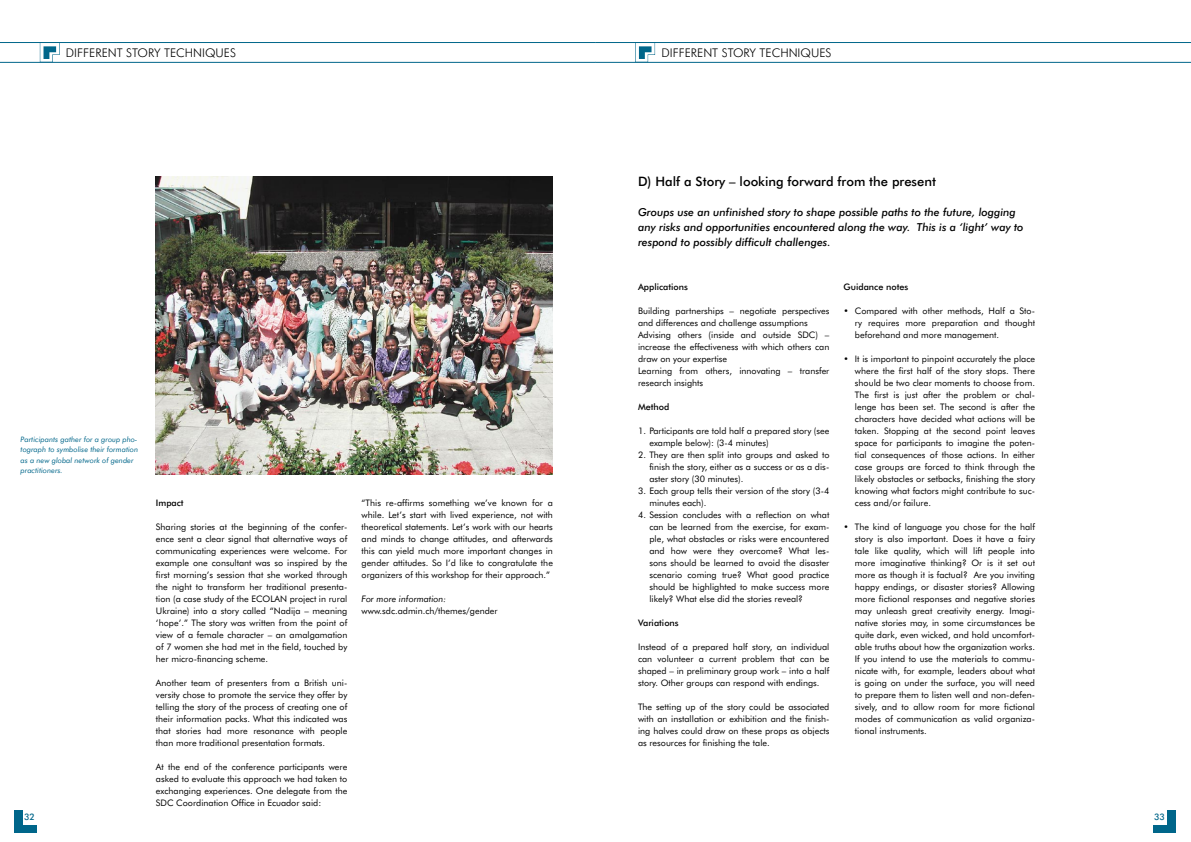
<style>
.page{position:relative;width:1191px;height:842px;background:#fff}
.page>*{position:absolute;margin:0;border:0;box-sizing:border-box;transform-origin:0 0}
.t1{font:500 13px "Futura BT";color:#000}
.t2{font:300 12px "Futura BT";color:#000}
.t3{font:italic 500 11px/15px "Futura BT";color:#000}
.t4{font:9px/12px "Futura BT";color:#000;text-align:justify}
.t5{font:500 9px "Futura BT";color:#000}
.t6{font:italic 9px "Futura BT";color:#000}
.t7{font:500 9px "Futura BT";color:#00668a}
.t8{font:italic 7.5px/10.5px "Futura BT";color:#00668a}
</style>
<div class="page">
<img style="left:156px;top:176px;width:397px;height:298px">
<div style="left:14px;top:811px;width:23px;height:22px;background:#00668a"></div>
<div style="left:23px;top:811px;width:14px;height:14px;background:#fff"></div>
<hr style="left:0;top:42px;width:595px;height:1px;background:#00668a">
<hr style="left:0;top:62px;width:595px;height:1px;background:#00668a">
<svg style="left:40px;top:43px;width:20px;height:19px"></svg>
<div style="left:1152px;top:811px;width:23px;height:22px;background:#00668a"></div>
<div style="left:1152px;top:810px;width:15px;height:15px;background:#fff"></div>
<hr style="left:595px;top:42px;width:596px;height:1px;background:#00668a">
<hr style="left:595px;top:62px;width:596px;height:1px;background:#00668a">
<svg style="left:635px;top:43px;width:20px;height:19px"></svg>
<h2 class="t2" style="left:66px;top:45px;width:44px">DI FFERENT</h2>
<h2 class="t2" style="left:126px;top:45px;width:53px">STO RY TECHNIQ</h2>
<h2 class="t2" style="left:215px;top:45px;width:15px">UES</h2>
<h2 class="t2" style="left:661px;top:45px;width:44px">DI FFERENT</h2>
<h2 class="t2" style="left:721px;top:45px;width:53px">STO RY TECHNIQ</h2>
<h2 class="t2" style="left:811px;top:45px;width:15px">UES</h2>
<p class="t8" style="left:21px;top:434px;width:119px">Participants gather for a group pho&shy;tograph to symbolise their formation as a new global network of gender practitioners.</p>
<p class="t5" style="left:156px;top:498px;width:29px">Impact</p>
<p class="t4" style="left:156px;top:521px;width:193px">Sharing stories at the beginning of the confer&shy;ence sent a clear signal that alternative ways of communicating experiences were welcome. For example one consultant was so inspired by the first morning’s session that she worked through the night to transform her traditional presenta&shy;tion (a case study of the ECOLAN project in rural U kraine) into a story called “Nadija – meaning ‘hope’.” The story was written from the point of view of a female character – an amalgamation of 7 women she had met in the field, touched by her micro-financing scheme.</p>
<p class="t4" style="left:156px;top:677px;width:193px">Another team of presenters from a British uni&shy;versity chose to promote the service they offer by telling the story of the process of creating one of their information packs. What this indicated was that stories had more resonance with people than more traditional presentation formats.</p>
<p class="t4" style="left:156px;top:761px;width:193px">At the end of the conference participants were asked to evaluate this approach we had taken to exchanging experiences. One delegate from the SDC Coordination Office in Ecuador said:</p>
<p class="t4" style="left:361px;top:497px;width:193px">“This re-affirms something we’ve known for a while. Let’s start with lived experience, not with theoretical statements. Let’s work with our hearts and minds to change attitudes, and afterwards this can yield much more important changes in gender attitudes. So I’d like to congratulate the organizers of this workshop for their approach.”</p>
<p class="t6" style="left:361px;top:594px;width:86px">For more information:</p>
<p class="t4" style="left:361px;top:605px;width:138px">www.sdc.admin.ch/themes/gender</p>
<h1 class="t1" style="left:638px;top:174px;width:299px">D) H alf a Story – looking forward from the present</h1>
<p class="t3" style="left:638px;top:205px;width:387px">Groups use an unfinished story to shape possible paths to the future, logging any risks and opportunities encountered along the way. This is a ‘light’ way to respond to possibly difficult challenges.</p>
<p class="t5" style="left:638px;top:282px;width:51px">Applications</p>
<p class="t4" style="left:638px;top:305px;width:193px;text-align:left">Building partnerships – negotiate perspectives and differences and challenge assumptions Advising others (inside and outside SDC) – increase the effectiveness with which others can draw on your expertise<br>Learning from others, innovating – transfer research insights</p>
<p class="t5" style="left:638px;top:402px;width:33px">Method</p>
<p class="t4" style="left:649px;top:425px;width:181px;text-indent:-11px">1. Participants are told half a prepared story (see example below): (3-4 minutes)</p>
<p class="t4" style="left:649px;top:449px;width:182px;text-indent:-11px">2. They are then split into groups and asked to finish the story, either as a success or as a dis&shy;aster story (30 minutes).</p>
<p class="t4" style="left:649px;top:485px;width:181px;text-indent:-11px">3. Each group tells their version of the story (3-4 minutes each).</p>
<p class="t4" style="left:649px;top:509px;width:182px;text-indent:-11px">4. Session concludes with a reflection on what can be learned from the exercise, for exam&shy;ple, what obstacles or risks were encountered and how were they overcome? What les&shy;sons should be learned to avoid the disaster scenario coming true? What good practice should be highlighted to make success more likely? What else did the stories reveal?</p>
<p class="t5" style="left:638px;top:618px;width:42px">Variations</p>
<p class="t4" style="left:638px;top:641px;width:193px">Instead of a prepared half story, an individual can volunteer a current problem that can be shaped – in preliminary group work – into a half story. Other groups can respond with endings.</p>
<p class="t4" style="left:638px;top:701px;width:193px">The setting up of the story could be associated with an installation or exhibition and the finish&shy;ing halves could draw on these props as objects as resources for finishing the tale.</p>
<p class="t5" style="left:843px;top:282px;width:66px">Guidance notes</p>
<p class="t4" style="left:855px;top:305px;width:181px;text-indent:-11px">• Compared with other methods, Half a Sto&shy;ry requires more preparation and thought beforehand and more management.</p>
<p class="t4" style="left:855px;top:353px;width:182px;text-indent:-11px">• It is important to pinpoint accurately the place where the first half of the story stops. There should be two clear moments to choose from.<br>The first is just after the problem or chal&shy;lenge has been set. The second is after the characters have decided what actions will be taken. Stopping at the second point leaves space for participants to imagine the poten&shy;tial consequences of those actions. In either case groups are forced to think through the likely obstacles or setbacks, finishing the story knowing what factors might contribute to suc&shy;cess and/or failure.</p>
<p class="t4" style="left:855px;top:521px;width:182px;text-indent:-11px">• The kind of language you chose for the half story is also important. Does it have a fairy tale like quality, which will lift people into more imaginative thinking? Or is it set out more as though it is factual? Are you inviting happy endings, or disaster stories? Allowing more fictional responses and negative stories may unleash great creativity energy. Imagi&shy;native stories may, in some circumstances be quite dark, even wicked, and hold uncomfort&shy;able truths about how the organization works.<br>If you intend to use the materials to commu&shy;nicate with, for example, leaders about what is going on under the surface, you will need to prepare them to listen well and non-defen&shy;sively, and to allow room for more fictional modes of communication as valid organiza&shy;tional instruments.</p>
<p class="t7" style="left:24px;top:811px;width:12px">32</p>
<p class="t7" style="left:1154px;top:811px;width:12px">33</p>
</div>
